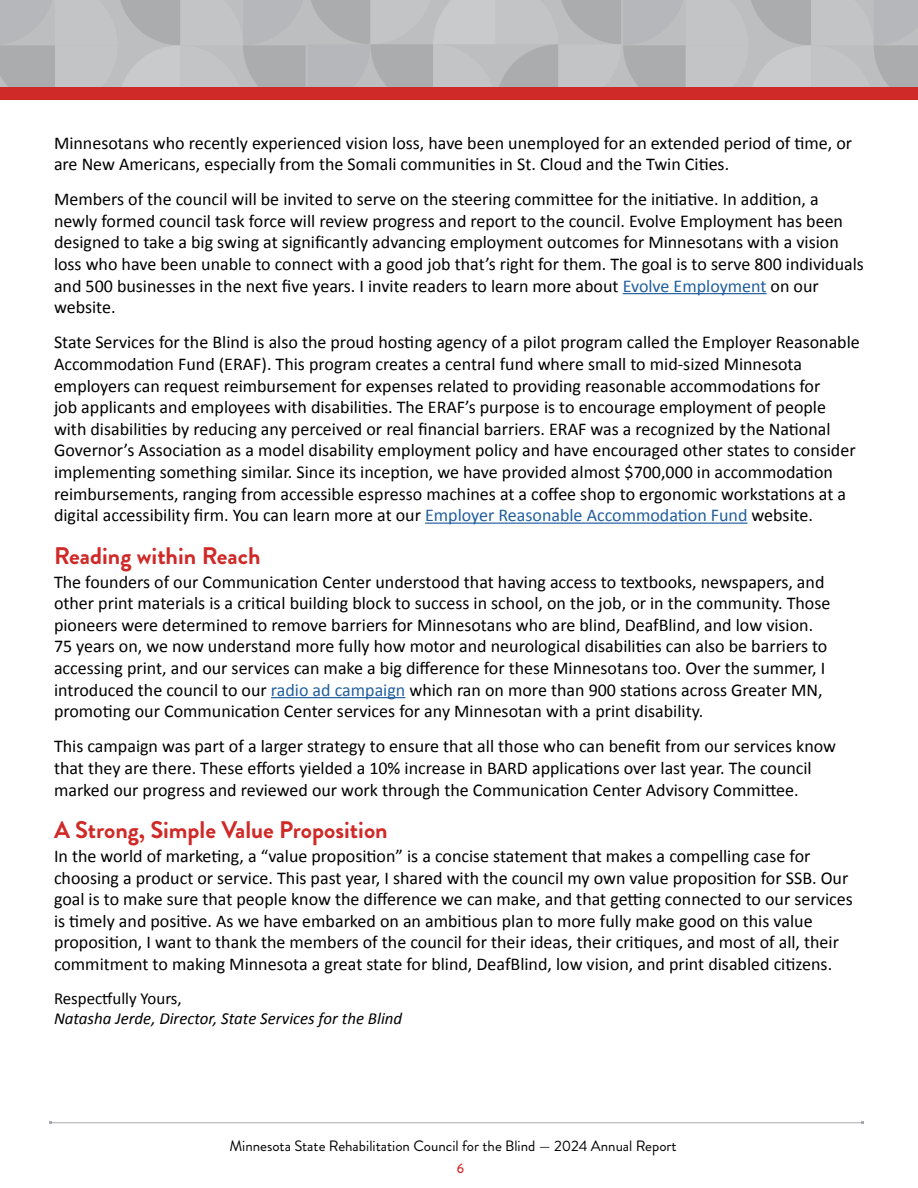
<style>
.page{position:relative;width:918px;height:1188px;background:#fff}
.page>*{position:absolute;margin:0;border:0;box-sizing:border-box;transform-origin:0 0}
.subheads_in_letters{font:700 24px "Brandon Grotesque";color:#cf2a28}
.letter_copy{font:18px/21.6px "Calibri";color:#000}
.letter_copy-2{font:italic 16.8px "Calibri";color:#000}
.letter_copy-3{font:16.8px "Calibri";color:#000}
.t1{font:15px "Brandon Grotesque";color:#000}
.t2{font:500 13.5px "Brandon Grotesque";color:#cf2a28}
.s1{color:#215e9e}
</style>
<div class="page">
<hr style="left:50px;top:1122px;width:812px;height:1px;background:#a7a9ac">
<div style="left:0;top:87px;width:918px;height:12px;background:#cf2a28"></div>
<svg style="left:0;top:0;width:918px;height:87px"></svg>
<hr style="left:623px;top:293px;width:144px;height:1px;background:#215e9e">
<hr style="left:425px;top:523px;width:323px;height:1px;background:#215e9e">
<hr style="left:271px;top:697px;width:134px;height:1px;background:#215e9e">
<p class="letter_copy" style="left:54px;top:132px;width:800px">Minnesotans who recently experienced vision loss, have been unemployed for an extended period of time, or are New Americans, especially from the Somali communities in St. Cloud and the Twin Cities.</p>
<p class="letter_copy" style="left:54px;top:188px;width:811px">Members of the council will be invited to serve on the steering committee for the initiative. In addition, a newly formed council task force will review progress and report to the council. Evolve Employment has been designed to take a big swing at significantly advancing employment outcomes for Minnesotans with a vision loss who have been unable to connect with a good job that’s right for them. The goal is to serve 800 individuals and 500 businesses in the next five years. I invite readers to learn more about <span class="s1">Evolve Employment</span> on our website.</p>
<p class="letter_copy" style="left:54px;top:332px;width:807px">State Services for the Blind is also the proud hosting agency of a pilot program called the Employer Reasonable Accommodation Fund (ERAF). This program creates a central fund where small to mid-sized Minnesota employers can request reimbursement for expenses related to providing reasonable accommodations for<br>job applicants and employees with disabilities. The ERAF’s purpose is to encourage employment of people with disabilities by reducing any perceived or real financial barriers. ERAF was a recognized by the National Governor’s Association as a model disability employment policy and have encouraged other states to consider implementing something similar. Since its inception, we have provided almost $700,000 in accommodation reimbursements, ranging from accessible espresso machines at a coffee shop to ergonomic workstations at a digital accessibility firm. You can learn more at our <span class="s1">Employer Reasonable Accommodation Fund</span> website.</p>
<h3 class="subheads_in_letters" style="left:54px;top:539px;width:208px">Reading within Reach</h3>
<p class="letter_copy" style="left:54px;top:571px;width:778px">The founders of our Communication Center understood that having access to textbooks, newspapers, and other print materials is a critical building block to success in school, on the job, or in the community. Those pioneers were determined to remove barriers for Minnesotans who are blind, DeafBlind, and low vision.<br>75 years on, we now understand more fully how motor and neurological disabilities can also be barriers to accessing print, and our services can make a big difference for these Minnesotans too. Over the summer, I introduced the council to our <span class="s1">radio ad campaign</span> which ran on more than 900 stations across Greater MN, promoting our Communication Center services for any Minnesotan with a print disability.</p>
<p class="letter_copy" style="left:54px;top:736px;width:784px">This campaign was part of a larger strategy to ensure that all those who can benefit from our services know that they are there. These efforts yielded a 10% increase in BARD applications over last year. The council marked our progress and reviewed our work through the Communication Center Advisory Committee.</p>
<h3 class="subheads_in_letters" style="left:54px;top:813px;width:335px">A Strong, Simple Value Proposition</h3>
<p class="letter_copy" style="left:54px;top:845px;width:800px">In the world of marketing, a “value proposition” is a concise statement that makes a compelling case for choosing a product or service. This past year, I shared with the council my own value proposition for SSB. Our goal is to make sure that people know the difference we can make, and that getting connected to our services is timely and positive. As we have embarked on an ambitious plan to more fully make good on this value proposition, I want to thank the members of the council for their ideas, their critiques, and most of all, their commitment to making Minnesota a great state for blind, DeafBlind, low vision, and print disabled citizens.</p>
<p class="letter_copy-3" style="left:54px;top:988px;width:129px">Respectfully Yours,</p>
<p class="letter_copy-2" style="left:54px;top:1007px;width:350px">Natasha Jerde, Director, State Services for the Blind</p>
<p class="t1" style="left:229px;top:1135px;width:449px">Minnesota State Rehabilitation Council for the Blind — 2024 Annual Report</p>
<p class="t2" style="left:457px;top:1159px;width:9px">6</p>
</div>
